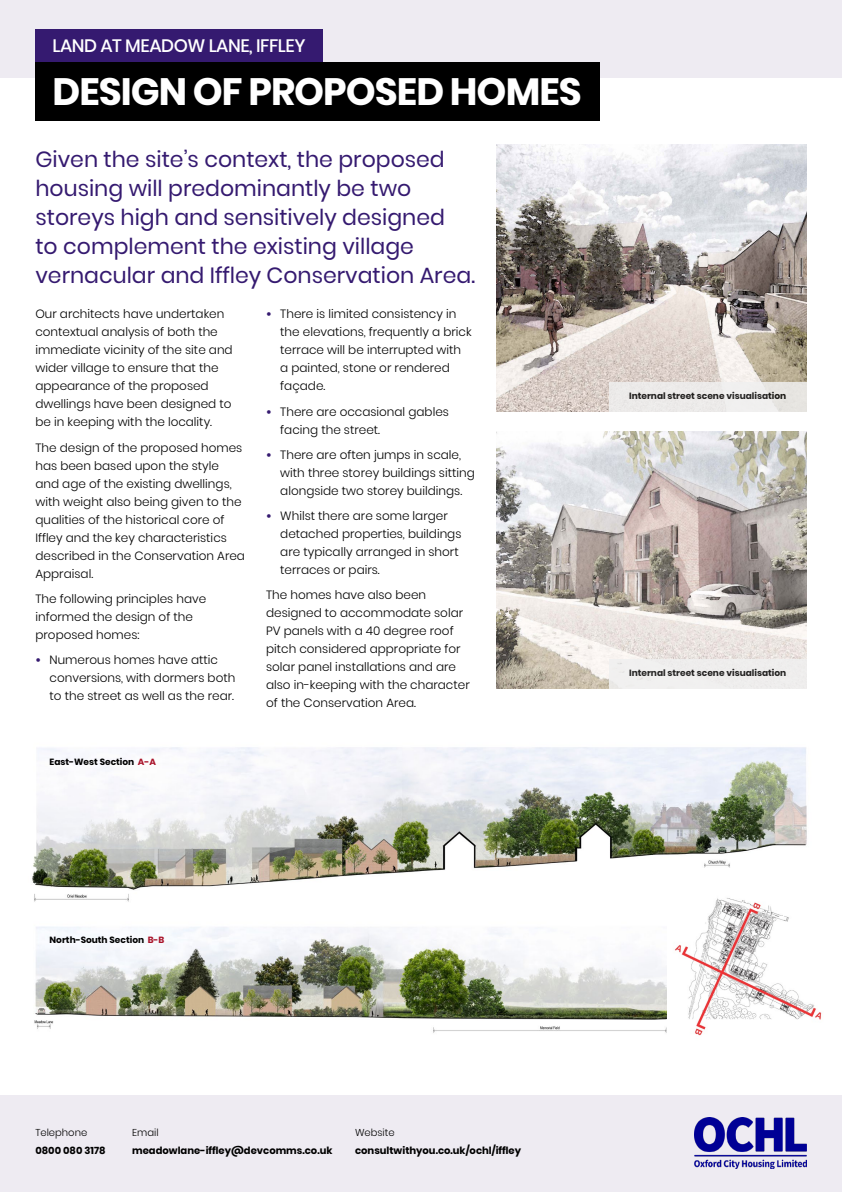
<style>
.page{position:relative;width:842px;height:1192px;background:#fff}
.page>*{position:absolute;margin:0;border:0;box-sizing:border-box;transform-origin:0 0}
.t1{font:700 38px "Poppins";letter-spacing:-.025em;color:#fff}
.t2{font:22px/29px "Poppins";color:#351a70}
.t3{font:500 18px "Poppins";letter-spacing:-.025em;color:#fff}
.t4{font:300 12px/18px "Poppins";color:#000}
.t5{font:700 10px "Poppins";color:#000}
.t6{font:300 10px "Poppins";color:#000}
.t7{font:700 9px "Poppins";color:#000}
.s1{font-weight:700;color:#351a70}
.s2{color:#a9132a}
</style>
<div class="page">
<div style="left:0;top:0;width:842px;height:78px;background:#eeebf2"></div>
<div style="left:0;top:1095px;width:842px;height:97px;background:#eeebf2"></div>
<img style="left:694px;top:1117px;width:112px;height:52px">
<div style="left:35px;top:29px;width:288px;height:33px;background:#351a70"></div>
<img style="left:497px;top:144px;width:309px;height:268px">
<img style="left:497px;top:431px;width:309px;height:258px">
<div style="left:35px;top:62px;width:565px;height:59px;background:#000"></div>
<img style="left:32px;top:747px;width:775px;height:155px">
<img style="left:34px;top:927px;width:633px;height:106px">
<div style="left:609px;top:382px;width:197px;height:30px;background:#f0f0f0"></div>
<div style="left:609px;top:659px;width:197px;height:30px;background:#f0f0f0"></div>
<img style="left:668px;top:890px;width:154px;height:146px">
<h3 class="t3" style="left:52px;top:35px;width:254px">LAND AT MEADOW LANE, IFFLEY</h3>
<h1 class="t1" style="left:52px;top:70px;width:531px">DESIGN OF PROPOSED HOMES</h1>
<h2 class="t2" style="left:35px;top:145px;width:441px">Given the site’s context, the proposed housing will predominantly be two storeys high and sensitively designed<br>to complement the existing village vernacular and Iffley Conservation Area.</h2>
<p class="t4" style="left:35px;top:305px;width:199px">Our architects have undertaken contextual analysis of both the immediate vicinity of the site and wider village to ensure that the appearance of the proposed dwellings have been designed to be in keeping with the locality.</p>
<p class="t4" style="left:35px;top:438px;width:211px">The design of the proposed homes has been based upon the style and age of the existing dwellings, with weight also being given to the qualities of the historical core of<br>Iffley and the key characteristics described in the Conservation Area<br>Appraisal.</p>
<p class="t4" style="left:35px;top:589px;width:172px">The following principles have informed the design of the proposed homes:</p>
<p class="t4" style="left:50px;top:651px;width:187px;text-indent:-14px"><span class="s1">•</span> Numerous homes have attic conversions, with dormers both to the street as well as the rear.</p>
<p class="t4" style="left:280px;top:305px;width:193px;text-indent:-14px"><span class="s1">•</span> There is limited consistency in the elevations, frequently a brick terrace will be interrupted with a painted, stone or rendered façade.</p>
<p class="t4" style="left:280px;top:402px;width:170px;text-indent:-14px"><span class="s1">•</span> There are occasional gables facing the street.</p>
<p class="t4" style="left:280px;top:445px;width:196px;text-indent:-14px"><span class="s1">•</span> There are often jumps in scale, with three storey buildings sitting alongside two storey buildings.</p>
<p class="t4" style="left:280px;top:507px;width:183px;text-indent:-14px"><span class="s1">•</span> Whilst there are some larger detached properties, buildings are typically arranged in short terraces or pairs.</p>
<p class="t4" style="left:266px;top:586px;width:205px">The homes have also been designed to accommodate solar<br>PV panels with a 40 degree roof pitch considered appropriate for solar panel installations and are also in-keeping with the character of the Conservation Area.</p>
<p class="t7" style="left:50px;top:757px;width:108px">East-West Section <span class="s2">A-A</span></p>
<p class="t7" style="left:629px;top:391px;width:159px">Internal street scene visualisation</p>
<p class="t7" style="left:629px;top:668px;width:159px">Internal street scene visualisation</p>
<p class="t7" style="left:50px;top:935px;width:116px">North-South Section <span class="s2">B-B</span></p>
<p class="t6" style="left:35px;top:1127px;width:53px">Telephone</p>
<p class="t5" style="left:35px;top:1145px;width:72px">0800 080 3178</p>
<p class="t6" style="left:132px;top:1127px;width:28px">Email</p>
<p class="t5" style="left:132px;top:1145px;width:202px">meadowlane-iffley@devcomms.co.uk</p>
<p class="t6" style="left:355px;top:1127px;width:41px">Website</p>
<p class="t5" style="left:355px;top:1145px;width:168px">consultwithyou.co.uk/ochl/iffley</p>
</div>
